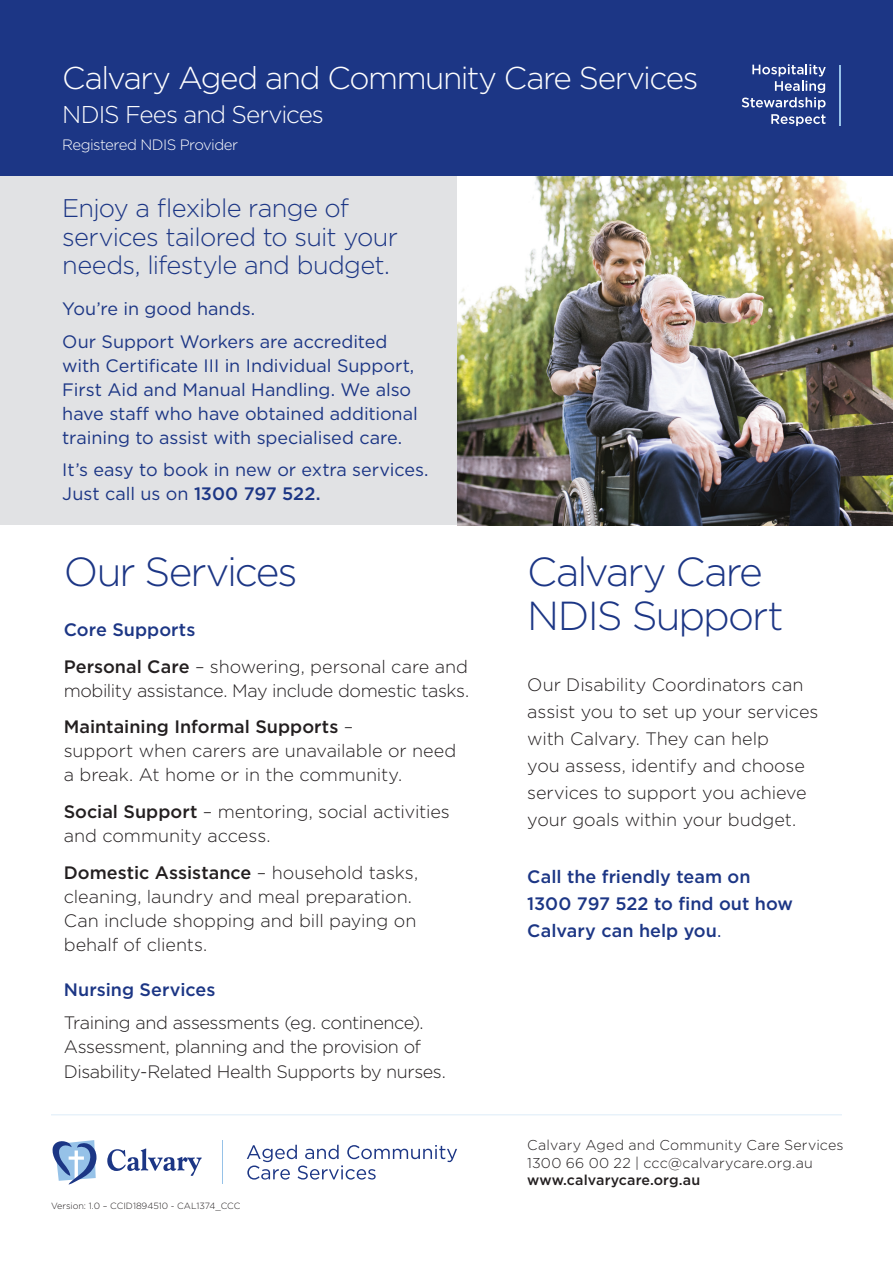
<style>
.page{position:relative;width:893px;height:1263px;background:#fff}
.page>*{position:absolute;margin:0;border:0;box-sizing:border-box;transform-origin:0 0}
.Body{font:300 40.5px/43.5px "Gotham";letter-spacing:-.045em;color:#1c3685}
.Sub_Head{font:300 40.5px "Gotham";letter-spacing:-.045em;color:#1c3685}
.t1{font:300 31.5px "Gotham";letter-spacing:-.045em;color:#fff}
.Sub_Head-2{font:300 25.5px/28.5px "Gotham";letter-spacing:-.03em;color:#1c3685}
.t2{font:300 24.3px "Gotham";letter-spacing:-.04em;color:#fff}
.Body-2{font:300 18px/24px "Gotham";letter-spacing:-.01em;color:#231f20}
.Sub_Head-3{font:18px/24px "Gotham";letter-spacing:-.005em;color:#1c3685}
.Breakout_Body__blue{font:500 18px/27px "Gotham";color:#1c3685}
.Breakout_Body__blue-2{font:18px/24px "Gotham";letter-spacing:-.005em;color:#1c3685}
.t3{font:300 15px "Gotham";letter-spacing:-.035em;color:#fff}
.t4{font:300 14.25px/18px "Gotham";letter-spacing:.01em;color:#231f20}
.t5{font:500 14.25px "Gotham";letter-spacing:.01em;color:#231f20}
.t6{font:300 9px "Gotham";color:#231f20}
.s1{font-weight:500}
.s2{font-weight:400}
</style>
<div class="page">
<hr style="left:51px;top:1114px;width:791px;height:1px;background:#e8f2fa">
<svg style="left:247px;top:1145px;width:210px;height:34px"></svg>
<svg style="left:52px;top:1140px;width:45px;height:44px"></svg>
<svg style="left:107px;top:1148px;width:95px;height:28px"></svg>
<hr style="left:222px;top:1140px;width:1px;height:44px;background:#96c2e8">
<div style="left:0;top:0;width:893px;height:176px;background:#1c3685"></div>
<div style="left:0;top:176px;width:893px;height:349px;background:#e1e2e4"></div>
<img style="left:457px;top:176px;width:436px;height:349px">
<svg style="left:742px;top:64px;width:84px;height:62px"></svg>
<hr style="left:839px;top:65px;width:2px;height:60px;background:#96c2e8">
<p class="t1" style="left:62px;top:58px;width:638px">Calvary Aged and Community Care Services</p>
<p class="t2" style="left:62px;top:99px;width:263px">NDIS Fees and Services</p>
<p class="t3" style="left:62px;top:135px;width:177px">Registered NDIS Provider</p>
<p class="Sub_Head-2" style="left:62px;top:193px;width:337px">Enjoy a flexible range of services tailored to suit your needs, lifestyle and budget.</p>
<p class="Sub_Head-3" style="left:62px;top:296px;width:195px">You’re in good hands.</p>
<p class="Sub_Head-3" style="left:62px;top:329px;width:357px">Our Support Workers are accredited with Certificate III in Individual Support, First Aid and Manual Handling. We also have staff who have obtained additional training to assist with specialised care.</p>
<p class="Breakout_Body__blue-2" style="left:62px;top:457px;width:368px">It’s easy to book in new or extra services.<br>Just call us on <span class="s1">1300 797 522.</span></p>
<p class="Sub_Head" style="left:64px;top:546px;width:235px">Our Services</p>
<p class="Breakout_Body__blue" style="left:64px;top:616px;width:133px">Core Supports</p>
<p class="Body-2" style="left:64px;top:654px;width:407px"><span class="s1">Personal Care</span> – showering, personal care and mobility assistance. May include domestic tasks.</p>
<p class="Body-2" style="left:64px;top:714px;width:394px"><span class="s1">Maintaining Informal Supports</span> –<br>support when carers are unavailable or need a break. At home or in the community.</p>
<p class="Body-2" style="left:64px;top:799px;width:388px"><span class="s1">Social Support</span> – mentoring, social activities and community access.</p>
<p class="Body-2" style="left:64px;top:860px;width:356px"><span class="s1">Domestic Assistance</span> – household tasks, cleaning, laundry and meal preparation.<br>Can include shopping and bill paying on behalf of clients.</p>
<p class="Breakout_Body__blue" style="left:64px;top:976px;width:153px">Nursing Services</p>
<p class="Body-2" style="left:64px;top:1009px;width:384px;line-height:24.8px">Training and assessments (eg. continence).<br>Assessment, planning and the provision of<br>Disability-Related Health Supports by nurses.</p>
<p class="t6" style="left:51px;top:1200px;width:191px">Version: 1.0 – CCID1894510 - CAL1374_CCC</p>
<p class="Body" style="left:527px;top:549px;width:258px">Calvary Care<br>NDIS Support</p>
<p class="Body-2" style="left:527px;top:670px;width:293px;line-height:27px">Our Disability Coordinators can assist you to set up your services with Calvary. They can help<br>you assess, identify and choose services to support you achieve your goals within your budget.</p>
<p class="Breakout_Body__blue" style="left:527px;top:862px;width:267px">Call the friendly team on<br>1300 797 522 to find out how<br>Calvary can help you<span class="s2">.</span></p>
<p class="t4" style="left:527px;top:1135px;width:318px">Calvary Aged and Community Care Services<br>1300 66 00 22 | ccc@calvarycare.org.au</p>
<p class="t5" style="left:527px;top:1170px;width:174px">www.calvarycare.org.au</p>
</div>
